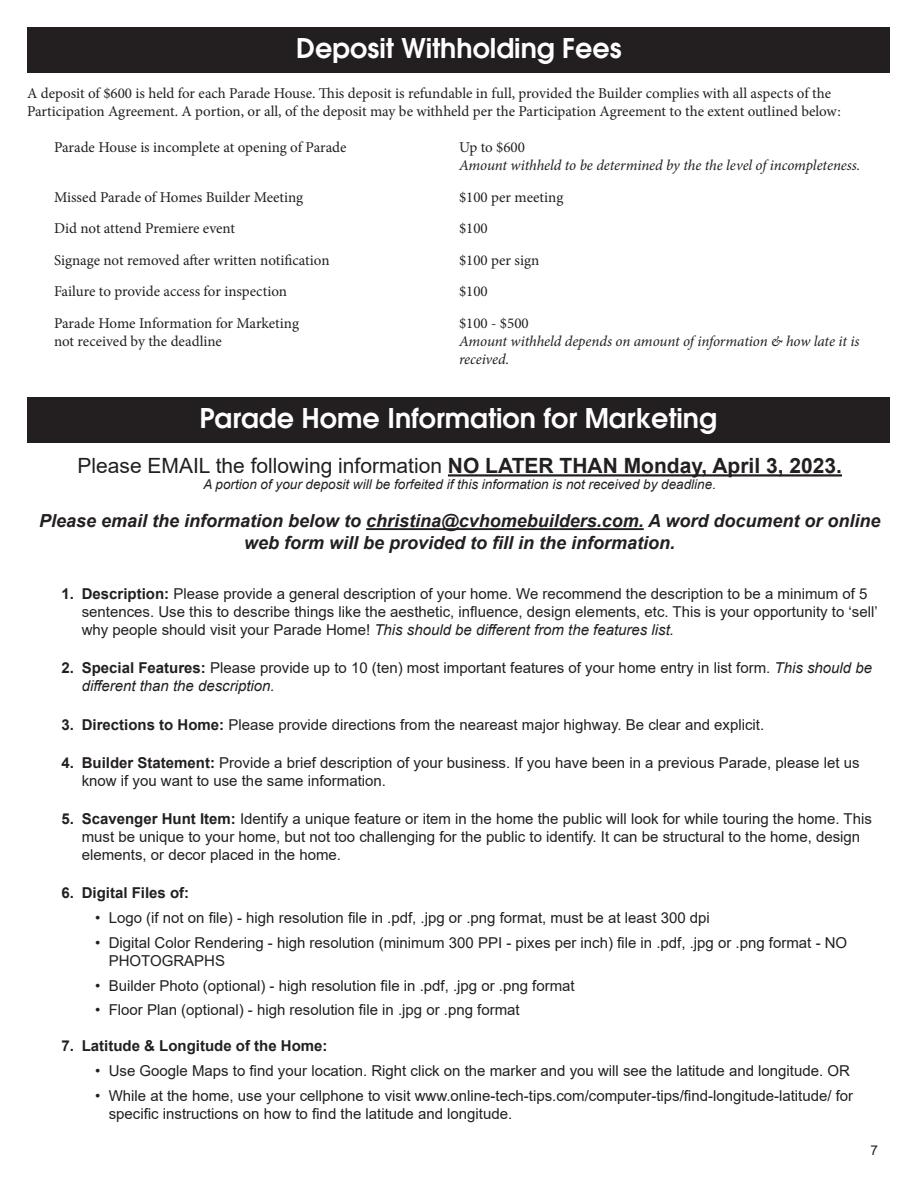
<style>
.page{position:relative;width:918px;height:1188px;background:#fff}
.page>*{position:absolute;margin:0;border:0;box-sizing:border-box;transform-origin:0 0}
.t1{font:600 27px "Avant Garde LT";color:#fff}
.t2{font:21px "Arial";color:#231f20}
.t3{font:italic 700 18px/21.6px "Arial";color:#231f20;text-align:center}
.t4{font:15px/18px "Arial";color:#231f20}
.t5{font:15px/18px "Minion Pro";color:#231f20}
.t6{font:italic 15px "Minion Pro";letter-spacing:-.01em;color:#231f20}
.t7{font:700 15px "Arial";color:#231f20}
.t8{font:italic 13.5px "Arial";color:#231f20}
.t9{font:13.5px "Arial";color:#231f20}
.s1{font-weight:700}
.s2{font-style:italic}
</style>
<div class="page">
<hr style="left:448px;top:474px;width:394px;height:3px;background:#231f20">
<hr style="left:366px;top:528px;width:278px;height:2px;background:#231f20">
<div style="left:28px;top:27px;width:862px;height:46px;background:#231f20"></div>
<div style="left:27px;top:397px;width:863px;height:46px;background:#231f20"></div>
<p class="t1" style="left:296px;top:31px;width:327px">Deposit Withholding Fees</p>
<p class="t5" style="left:27px;top:85px;width:815px">A deposit of $600 is held for each Parade House. This deposit is refundable in full, provided the Builder complies with all aspects of the<br>Participation Agreement. A portion, or all, of the deposit may be withheld per the Participation Agreement to the extent outlined below:</p>
<p class="t5" style="left:54px;top:139px;width:294px">Parade House is incomplete at opening of Parade</p>
<p class="t5" style="left:459px;top:139px;width:68px">Up to $600</p>
<p class="t6" style="left:459px;top:155px;width:403px">Amount withheld to be determined by the the level of incompleteness.</p>
<p class="t5" style="left:54px;top:188px;width:251px">Missed Parade of Homes Builder Meeting</p>
<p class="t5" style="left:459px;top:188px;width:106px">$100 per meeting</p>
<p class="t5" style="left:54px;top:220px;width:183px">Did not attend Premiere event</p>
<p class="t5" style="left:459px;top:220px;width:30px">$100</p>
<p class="t5" style="left:54px;top:251px;width:277px">Signage not removed after written notification</p>
<p class="t5" style="left:459px;top:251px;width:82px">$100 per sign</p>
<p class="t5" style="left:54px;top:283px;width:235px">Failure to provide access for inspection</p>
<p class="t5" style="left:459px;top:283px;width:30px">$100</p>
<p class="t5" style="left:54px;top:314px;width:247px">Parade Home Information for Marketing</p>
<p class="t5" style="left:459px;top:314px;width:71px">$100 - $500</p>
<p class="t5" style="left:54px;top:332px;width:170px">not received by the deadline</p>
<p class="t6" style="left:459px;top:331px;width:402px">Amount withheld depends on amount of information &amp; how late it is</p>
<p class="t6" style="left:459px;top:349px;width:52px">received.</p>
<p class="t1" style="left:200px;top:401px;width:519px">Parade Home Information for Marketing</p>
<p class="t2" style="left:78px;top:451px;width:766px">Please EMAIL the following information <span class="s1">NO LATER THAN Monday, April 3, 2023.</span></p>
<p class="t8" style="left:203px;top:476px;width:514px">A portion of your deposit will be forfeited if this information is not received by deadline.</p>
<p class="t3" style="left:39px;top:511px;width:843px">Please email the information below to christina@cvhomebuilders.com. A word document or online web form will be provided to fill in the information.</p>
<p class="t4" style="left:82px;top:585px;width:797px;text-indent:-20px"><span class="s1">1. Description:</span> Please provide a general description of your home. We recommend the description to be a minimum of 5 sentences. Use this to describe things like the aesthetic, influence, design elements, etc. This is your opportunity to ‘sell’ why people should visit your Parade Home! <span class="s2">This should be different from the features list.</span></p>
<p class="t4" style="left:82px;top:659px;width:792px;text-indent:-20px"><span class="s1">2. Special Features:</span> Please provide up to 10 (ten) most important features of your home entry in list form. <span class="s2">This should be different than the description.</span></p>
<p class="t4" style="left:62px;top:715px;width:704px"><span class="s1">3. Directions to Home:</span> Please provide directions from the neareast major highway. Be clear and explicit.</p>
<p class="t4" style="left:82px;top:754px;width:779px;text-indent:-20px"><span class="s1">4. Builder Statement:</span> Provide a brief description of your business. If you have been in a previous Parade, please let us know if you want to use the same information.</p>
<p class="t4" style="left:82px;top:810px;width:792px;text-indent:-20px"><span class="s1">5. Scavenger Hunt Item:</span> Identify a unique feature or item in the home the public will look for while touring the home. This must be unique to your home, but not too challenging for the public to identify. It can be structural to the home, design elements, or decor placed in the home.</p>
<p class="t7" style="left:62px;top:883px;width:129px">6. Digital Files of:</p>
<p class="t4" style="left:95px;top:909px;width:616px">• Logo (if not on file) - high resolution file in .pdf, .jpg or .png format, must be at least 300 dpi</p>
<p class="t4" style="left:109px;top:934px;width:740px;text-indent:-14px">• Digital Color Rendering - high resolution (minimum 300 PPI - pixes per inch) file in .pdf, .jpg or .png format - NO<br>PHOTOGRAPHS</p>
<p class="t4" style="left:95px;top:976px;width:481px">• Builder Photo (optional) - high resolution file in .pdf, .jpg or .png format</p>
<p class="t4" style="left:95px;top:1001px;width:426px">• Floor Plan (optional) - high resolution file in .jpg or .png format</p>
<p class="t7" style="left:62px;top:1036px;width:268px">7. Latitude &amp; Longitude of the Home:</p>
<p class="t4" style="left:95px;top:1062px;width:756px">• Use Google Maps to find your location. Right click on the marker and you will see the latitude and longitude. OR</p>
<p class="t4" style="left:109px;top:1087px;width:746px;text-indent:-14px">• While at the home, use your cellphone to visit www.online-tech-tips.com/computer-tips/find-longitude-latitude/ for specific instructions on how to find the latitude and longitude.</p>
<p class="t9" style="left:870px;top:1141px;width:9px">7</p>
</div>
